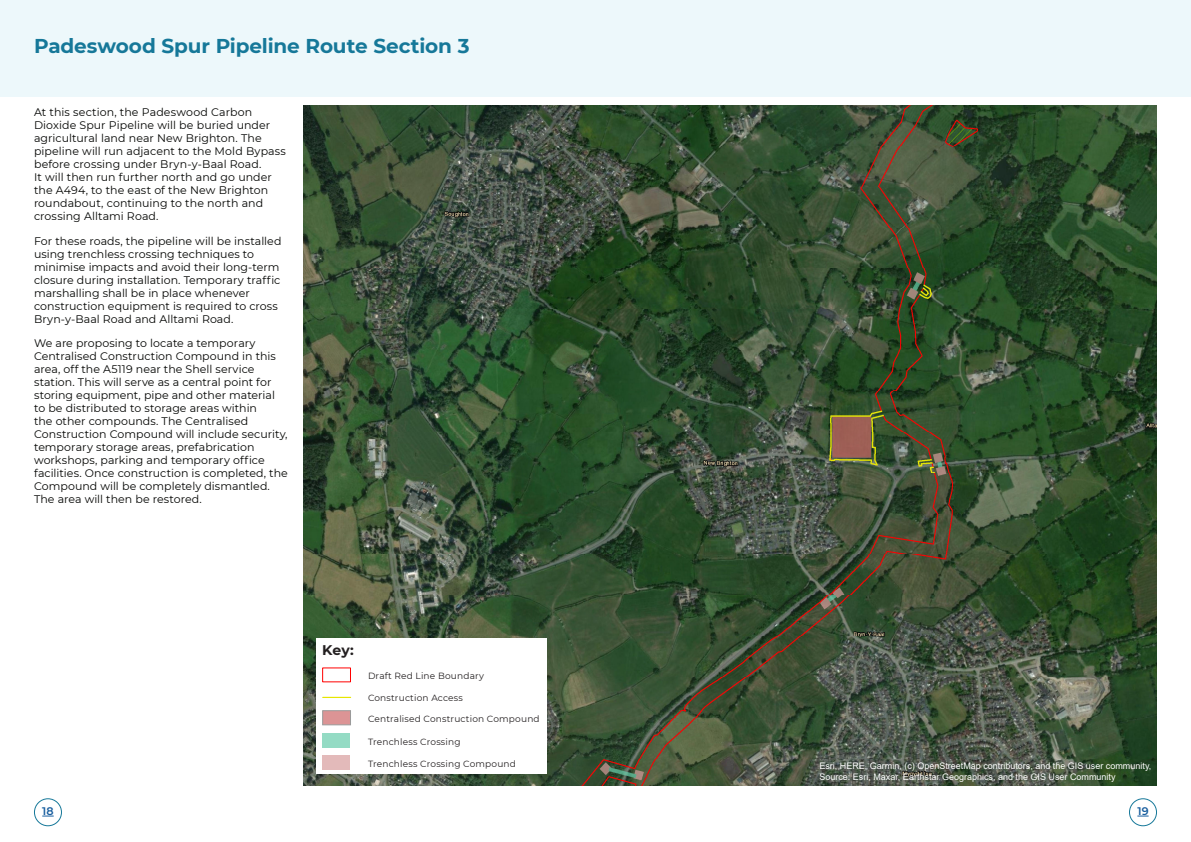
<style>
.page{position:relative;width:1191px;height:842px;background:#fff}
.page>*{position:absolute;margin:0;border:0;box-sizing:border-box;transform-origin:0 0}
.t1{font:700 20px "Montserrat";letter-spacing:-.01em;color:#167899}
.Footnote{font:700 14px "Montserrat";color:#231f20}
.Body_Text_-_Regular__Justify{font:11px/13px "Montserrat";letter-spacing:.005em;color:#040503}
.t2{font:600 11px "Montserrat";color:#175d9e}
.t3{font:9px/10.8px "Arial";color:#fff}
.Footnote-2{font:9px "Montserrat";letter-spacing:.02em;color:#231f20}
</style>
<div class="page">
<div style="left:34px;top:798px;width:28px;height:28px;border:1px solid #167899;border-radius:50%"></div>
<div style="left:1129px;top:798px;width:28px;height:28px;border:1px solid #167899;border-radius:50%"></div>
<svg style="left:42px;top:816px;width:12px;height:1px"></svg>
<img style="left:304px;top:106px;width:852px;height:679px">
<div style="left:0;top:0;width:1191px;height:96px;background:#edf8fb"></div>
<div style="left:316px;top:638px;width:231px;height:136px;background:#fff"></div>
<div style="left:322px;top:667px;width:29px;height:15px;border:1px solid #f00"></div>
<svg style="left:323px;top:697px;width:27px;height:1px"></svg>
<div style="left:322px;top:710px;width:29px;height:15px;background:#dc9495;border:1px solid #9a9a9a"></div>
<div style="left:322px;top:733px;width:28px;height:14px;background:#94dbc4"></div>
<div style="left:322px;top:755px;width:28px;height:15px;background:#e3baba"></div>
<p class="t1" style="left:34px;top:32px;width:437px">Padeswood Spur Pipeline Route Section 3</p>
<p class="Body_Text_-_Regular__Justify" style="left:34px;top:105px;width:253px">At this section, the Padeswood Carbon Dioxide Spur Pipeline will be buried under agricultural land near New Brighton. The pipeline will run adjacent to the Mold Bypass before crossing under Bryn-y-Baal Road.<br>It will then run further north and go under the A494, to the east of the New Brighton roundabout, continuing to the north and crossing Alltami Road.</p>
<p class="Body_Text_-_Regular__Justify" style="left:34px;top:234px;width:249px">For these roads, the pipeline will be installed using trenchless crossing techniques to minimise impacts and avoid their long-term closure during installation. Temporary traffic marshalling shall be in place whenever construction equipment is required to cross Bryn-y-Baal Road and Alltami Road.</p>
<p class="Body_Text_-_Regular__Justify" style="left:34px;top:336px;width:255px">We are proposing to locate a temporary Centralised Construction Compound in this area, off the A5119 near the Shell service station. This will serve as a central point for storing equipment, pipe and other material to be distributed to storage areas within<br>the other compounds. The Centralised Construction Compound will include security, temporary storage areas, prefabrication workshops, parking and temporary office facilities. Once construction is completed, the Compound will be completely dismantled.<br>The area will then be restored.</p>
<p class="Footnote" style="left:322px;top:640px;width:33px">Key:</p>
<p class="Footnote-2" style="left:368px;top:670px;width:117px">Draft Red Line Boundary</p>
<p class="Footnote-2" style="left:368px;top:691px;width:96px">Construction Access</p>
<p class="Footnote-2" style="left:368px;top:713px;width:173px">Centralised Construction Compound</p>
<p class="Footnote-2" style="left:368px;top:735px;width:94px">Trenchless Crossing</p>
<p class="Footnote-2" style="left:368px;top:757px;width:149px">Trenchless Crossing Compound</p>
<p class="t3" style="left:819px;top:760px;width:333px">Esri, HERE, Garmin, (c) OpenStreetMap contributors, and the GIS user community,<br>Source: Esri, Maxar, Earthstar Geographics, and the GIS User Community</p>
<p class="t2" style="left:42px;top:803px;width:13px">18</p>
<p class="t2" style="left:1137px;top:803px;width:13px">19</p>
</div>
